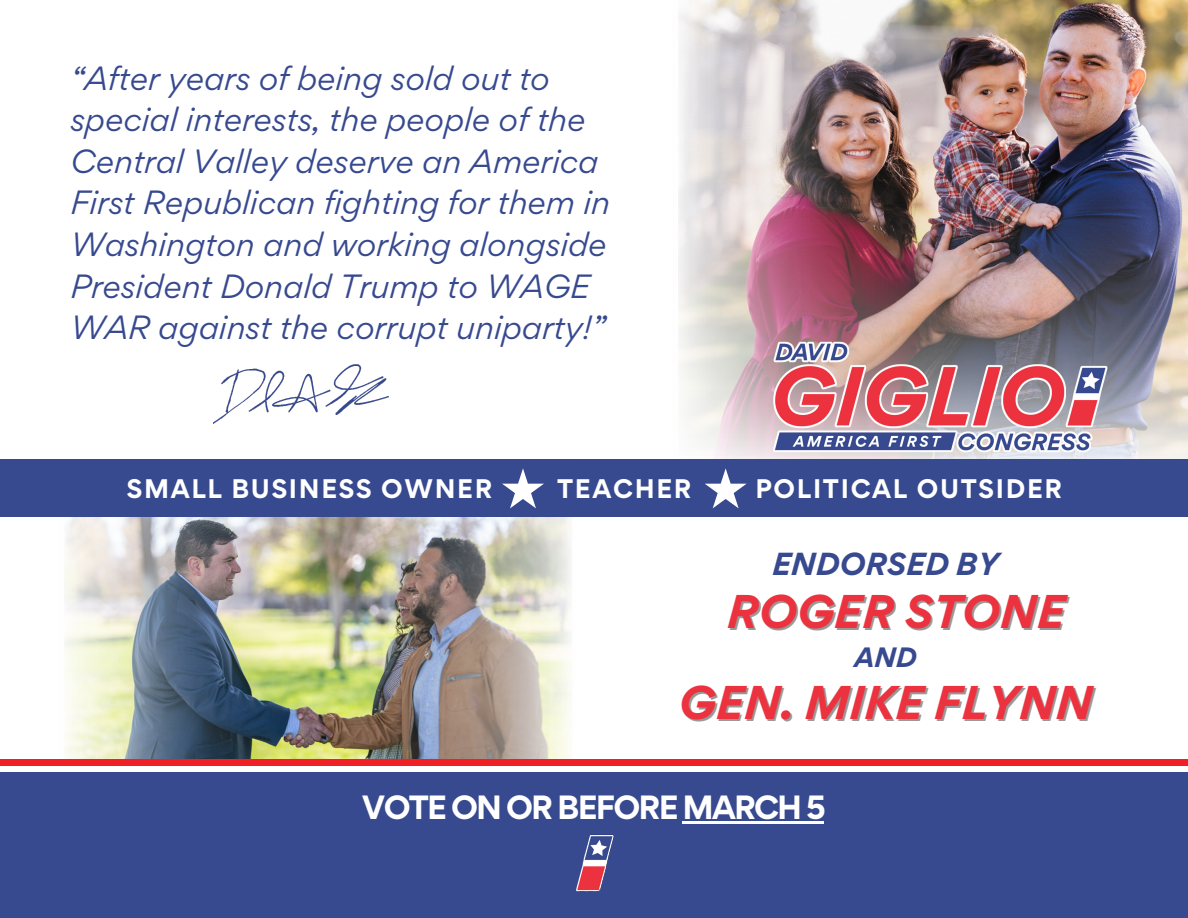
<style>
.page{position:relative;width:1188px;height:918px;background:#fff}
.page>*{position:absolute;margin:0;border:0;box-sizing:border-box;transform-origin:0 0}
.t1{font:italic 700 42.15px "Gordita";color:#ec323e}
.t2{font:italic 30px/41.7px "Gordita";color:#37498f}
.t3{font:700 30px "Gordita";letter-spacing:-.06em;color:#fff}
.t4{font:italic 700 28.5px "Gordita";color:#37498f}
.t5{font:italic 700 25.05px "Gordita";color:#37498f}
.t6{font:700 24px "Gordita";letter-spacing:.07em;color:#fff}
</style>
<div class="page">
<img style="left:960px;top:0;width:228px;height:75px">
<img style="left:659px;top:0;width:301px;height:460px">
<img style="left:678px;top:75px;width:510px;height:385px">
<img style="left:64px;top:517px;width:222px;height:242px">
<img style="left:286px;top:459px;width:302px;height:300px">
<div style="left:0;top:460px;width:1188px;height:57px;background:#37498f"></div>
<img style="left:213px;top:364px;width:176px;height:60px">
<img style="left:766px;top:337px;width:348px;height:121px">
<div style="left:0;top:759px;width:1188px;height:75px;background:#f12026"></div>
<div style="left:0;top:767px;width:1188px;height:103px;background:linear-gradient(to right,#fff,#fff)"></div>
<div style="left:0;top:773px;width:1188px;height:145px;background:#37498f"></div>
<img style="left:574px;top:834px;width:40px;height:58px">
<svg style="left:502px;top:468px;width:42px;height:40px"></svg>
<svg style="left:705px;top:468px;width:42px;height:40px"></svg>
<hr style="left:683px;top:821px;width:141px;height:2px;background:#fff">
<p class="t2" style="left:70px;top:57px;width:541px">“After years of being sold out to special interests, the people of the Central Valley deserve an America First Republican fighting for them in Washington and working alongside President Donald Trump to WAGE WAR against the corrupt uniparty!”</p>
<p class="t6" style="left:127px;top:472px;width:367px">SMALL BUSINESS OWNER</p>
<p class="t6" style="left:557px;top:472px;width:136px">TEACHER</p>
<p class="t6" style="left:755px;top:472px;width:308px">POLITICAL OUTSIDER</p>
<p class="t4" style="left:772px;top:545px;width:228px">ENDORSED BY</p>
<p class="t1" style="left:727px;top:583px;width:339px">ROGER STONE</p>
<p class="t5" style="left:854px;top:641px;width:64px">AND</p>
<p class="t1" style="left:679px;top:675px;width:415px">GEN. MIKE FLYNN</p>
<p class="t3" style="left:362px;top:787px;width:466px">VOTE ON OR BEFORE MARCH 5</p>
</div>
